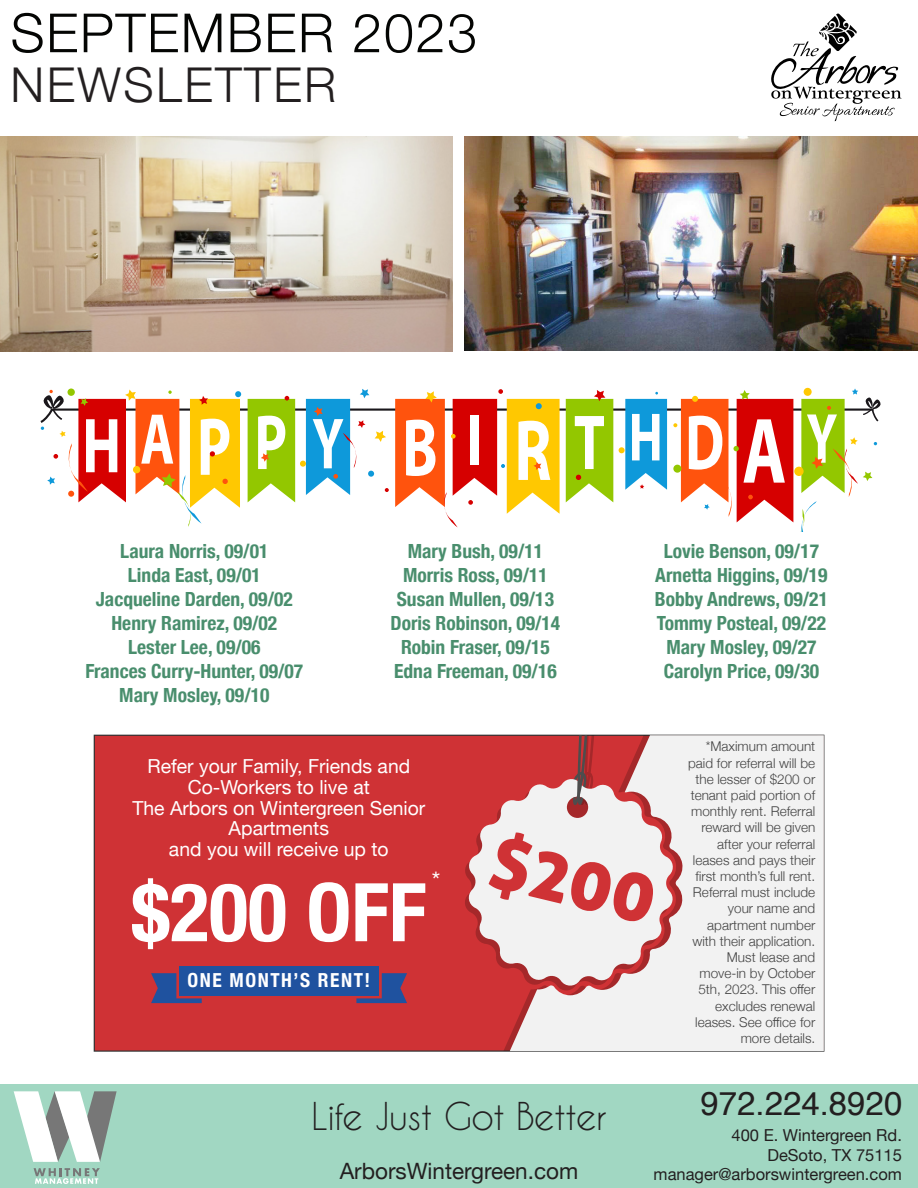
<style>
.page{position:relative;width:918px;height:1188px;background:#fff}
.page>*{position:absolute;margin:0;border:0;box-sizing:border-box;transform-origin:0 0}
.t1{font:700 condensed 81px "Helvetica Neue";color:#fff}
.t2{font:300 54px "Helvetica Neue";letter-spacing:.03em;color:#040503}
.t3{font:300 48px "Helvetica Neue";letter-spacing:.05em;color:#231f20}
.t4{font:36px "Caviar Dreams";letter-spacing:-.02em;color:#231f20}
.t5{font:33px "Helvetica";color:#231f20}
.t6{font:24.15px "Helvetica Neue";color:#fff}
.t7{font:22.5px "Helvetica Neue";color:#231f20}
.t8{font:700 condensed 19.5px/24px "Helvetica Neue";color:#498e6d}
.t9{font:19.35px/20.9px "Helvetica Neue";color:#fff;text-align:center}
.t10{font:700 condensed 19.35px "Helvetica Neue";letter-spacing:.08em;color:#fff}
.t11{font:16.5px "Helvetica Neue";color:#231f20}
.t12{font:300 13.5px/16.2px "Helvetica Neue";color:#434343;text-align:right}
</style>
<div class="page">
<div style="left:0;top:1085px;width:918px;height:103px;background:#a1d7c2"></div>
<svg style="left:771px;top:14px;width:131px;height:107px"></svg>
<img style="left:0;top:137px;width:452px;height:215px">
<div style="left:94px;top:735px;width:730px;height:316px;background:#cf3235"></div>
<div style="left:510px;top:735px;width:314px;height:316px;background:#f2f2f2"></div>
<svg style="left:669px;top:777px;width:6px;height:210px"></svg>
<div style="left:179px;top:966px;width:200px;height:30px;background:#1f529f"></div>
<svg style="left:356px;top:973px;width:51px;height:30px"></svg>
<svg style="left:151px;top:973px;width:51px;height:30px"></svg>
<svg style="left:465px;top:735px;width:204px;height:255px"></svg>
<img style="left:464px;top:137px;width:454px;height:214px">
<hr style="left:51px;top:409px;width:823px;height:2px;background:#1a171b">
<svg style="left:566px;top:390px;width:47px;height:112px"></svg>
<svg style="left:619px;top:392px;width:48px;height:98px"></svg>
<div style="left:68px;top:389px;width:7px;height:7px;background:#93c700;border-radius:50%"></div>
<svg style="left:41px;top:390px;width:200px;height:137px"></svg>
<svg style="left:248px;top:389px;width:141px;height:113px"></svg>
<svg style="left:673px;top:389px;width:208px;height:143px"></svg>
<svg style="left:395px;top:389px;width:165px;height:138px"></svg>
<svg style="left:14px;top:1091px;width:103px;height:71px"></svg>
<svg style="left:34px;top:1168px;width:66px;height:16px"></svg>
<p class="t2" style="left:11px;top:-11px;width:468px">SEPTEMBER 2023</p>
<p class="t3" style="left:11px;top:46px;width:327px">NEWSLETTER</p>
<p class="t8" style="left:120px;top:538px;width:150px">Laura Norris, 09/01</p>
<p class="t8" style="left:128px;top:562px;width:135px">Linda East, 09/01</p>
<p class="t8" style="left:96px;top:586px;width:198px">Jacqueline Darden, 09/02</p>
<p class="t8" style="left:111px;top:610px;width:167px">Henry Ramirez, 09/02</p>
<p class="t8" style="left:128px;top:634px;width:134px">Lester Lee, 09/06</p>
<p class="t8" style="left:85px;top:658px;width:219px">Frances Curry-Hunter, 09/07</p>
<p class="t8" style="left:119px;top:682px;width:152px">Mary Mosley, 09/10</p>
<p class="t8" style="left:408px;top:538px;width:137px">Mary Bush, 09/11</p>
<p class="t8" style="left:403px;top:562px;width:146px">Morris Ross, 09/11</p>
<p class="t8" style="left:397px;top:586px;width:159px">Susan Mullen, 09/13</p>
<p class="t8" style="left:391px;top:610px;width:171px">Doris Robinson, 09/14</p>
<p class="t8" style="left:401px;top:634px;width:150px">Robin Fraser, 09/15</p>
<p class="t8" style="left:394px;top:658px;width:164px">Edna Freeman, 09/16</p>
<p class="t9" style="left:132px;top:757px;width:295px">Refer your Family, Friends and<br>Co-Workers to live at<br>The Arbors on Wintergreen Senior<br>Apartments<br>and you will receive up to</p>
<p class="t6" style="left:432px;top:863px;width:10px">*</p>
<p class="t1" style="left:131px;top:845px;width:297px">$200 OFF</p>
<p class="t10" style="left:187px;top:964px;width:184px">ONE MONTH’S RENT!</p>
<p class="t8" style="left:664px;top:538px;width:157px">Lovie Benson, 09/17</p>
<p class="t8" style="left:655px;top:562px;width:174px">Arnetta Higgins, 09/19</p>
<p class="t8" style="left:655px;top:586px;width:175px">Bobby Andrews, 09/21</p>
<p class="t8" style="left:657px;top:610px;width:171px">Tommy Posteal, 09/22</p>
<p class="t8" style="left:664px;top:634px;width:157px">Mary Mosley, 09/27<br>Carolyn Price, 09/30</p>
<p class="t12" style="left:688px;top:737px;width:129px">*Maximum amount paid for referral will be the lesser of $200 or tenant paid portion of monthly rent. Referral reward will be given after your referral leases and pays their first month’s full rent.<br>Referral must include your name and apartment number with their application.<br>Must lease and move-in by October<br>5th, 2023. This offer excludes renewal leases. See office for more details.</p>
<p class="t5" style="left:701px;top:1078px;width:203px">972.224.8920</p>
<p class="t11" style="left:732px;top:1123px;width:172px">400 E. Wintergreen Rd.</p>
<p class="t11" style="left:767px;top:1143px;width:136px">DeSoto, TX 75115</p>
<p class="t4" style="left:311px;top:1094px;width:297px">Life Just Got Better</p>
<p class="t7" style="left:340px;top:1155px;width:240px">ArborsWintergreen.com</p>
<p class="t11" style="left:654px;top:1163px;width:250px">manager@arborswintergreen.com</p>
</div>
